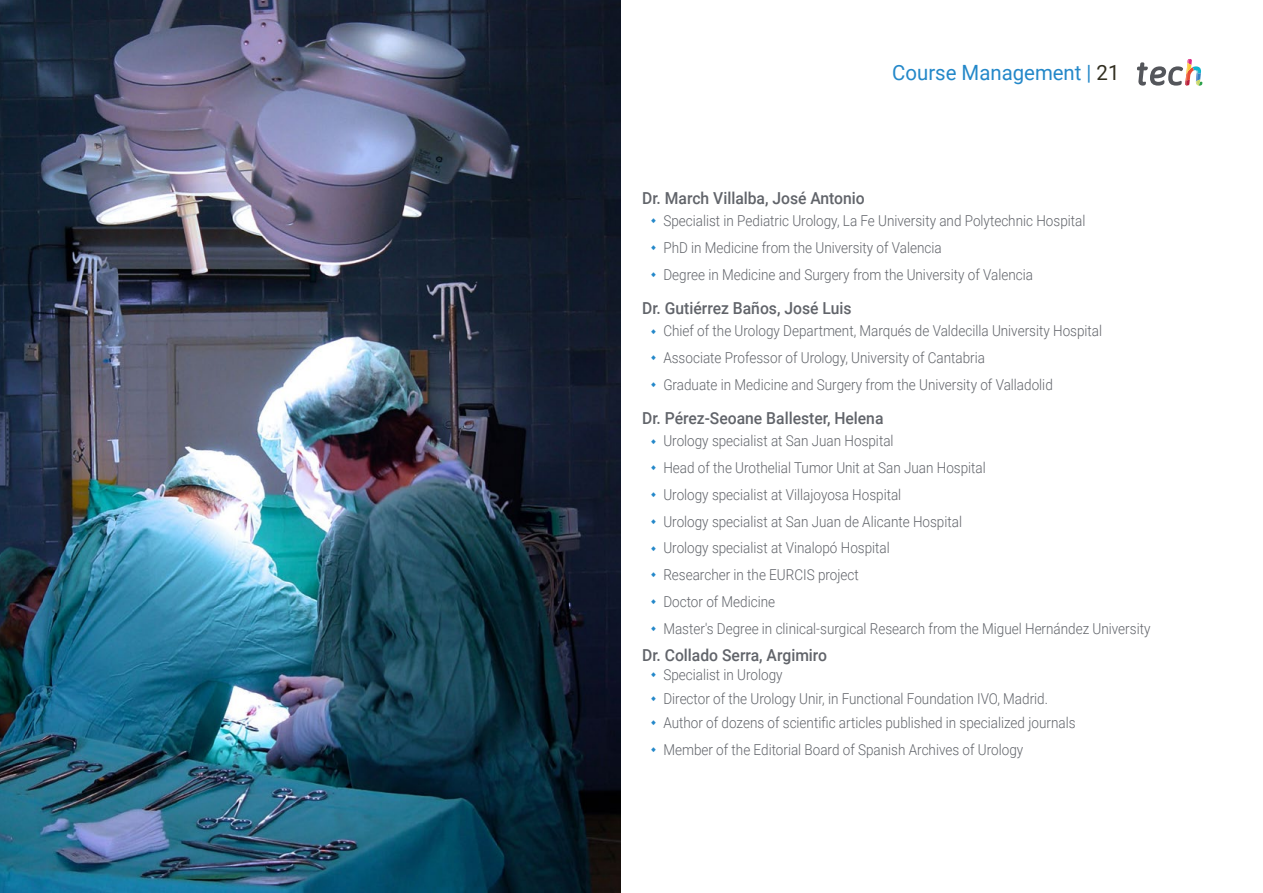
<style>
.page{position:relative;width:1263px;height:893px;background:#fff}
.page>*{position:absolute;margin:0;border:0;box-sizing:border-box;transform-origin:0 0}
.t1{font:21px "Roboto";color:#2488c9}
.t2{font:500 16.5px "Roboto";color:#61646a;scale:.95 1}
.t3{font:300 15px/26.7px "Roboto";color:#61646a;scale:.9 1}
.s1{color:#312e20}
</style>
<div class="page">
<svg style="left:1137px;top:59px;width:65px;height:27px"></svg>
<img style="left:0;top:0;width:621px;height:893px">
<h1 class="t1" style="left:892px;top:57px;width:229px">Course Management | <span class="s1">21</span></h1>
<p class="t2" style="left:642px;top:186px;width:236px">Dr. March Villalba, José Antonio</p>
<p class="t3" style="left:663px;top:207px;width:470px">Specialist in Pediatric Urology, La Fe University and Polytechnic Hospital<br>PhD in Medicine from the University of Valencia<br>Degree in Medicine and Surgery from the University of Valencia</p>
<p class="t2" style="left:642px;top:296px;width:222px">Dr. Gutiérrez Baños, José Luis</p>
<p class="t3" style="left:663px;top:317px;width:489px">Chief of the Urology Department, Marqués de Valdecilla University Hospital<br>Associate Professor of Urology, University of Cantabria<br>Graduate in Medicine and Surgery from the University of Valladolid</p>
<p class="t2" style="left:642px;top:407px;width:256px">Dr. Pérez-Seoane Ballester, Helena</p>
<p class="t3" style="left:663px;top:427px;width:543px">Urology specialist at San Juan Hospital<br>Head of the Urothelial Tumor Unit at San Juan Hospital<br>Urology specialist at Villajoyosa Hospital<br>Urology specialist at San Juan de Alicante Hospital<br>Urology specialist at Vinalopó Hospital<br>Researcher in the EURCIS project<br>Doctor of Medicine<br>Master's Degree in clinical-surgical Research from the Miguel Hernández University</p>
<p class="t2" style="left:642px;top:643px;width:196px">Dr. Collado Serra, Argimiro</p>
<p class="t3" style="left:663px;top:662px;width:459px;line-height:23.7px">Specialist in Urology<br>Director of the Urology Unir, in Functional Foundation IVO, Madrid.<br>Author of dozens of scientific articles published in specialized journals</p>
<p class="t3" style="left:663px;top:735px;width:401px">Member of the Editorial Board of Spanish Archives of Urology</p>
</div>
